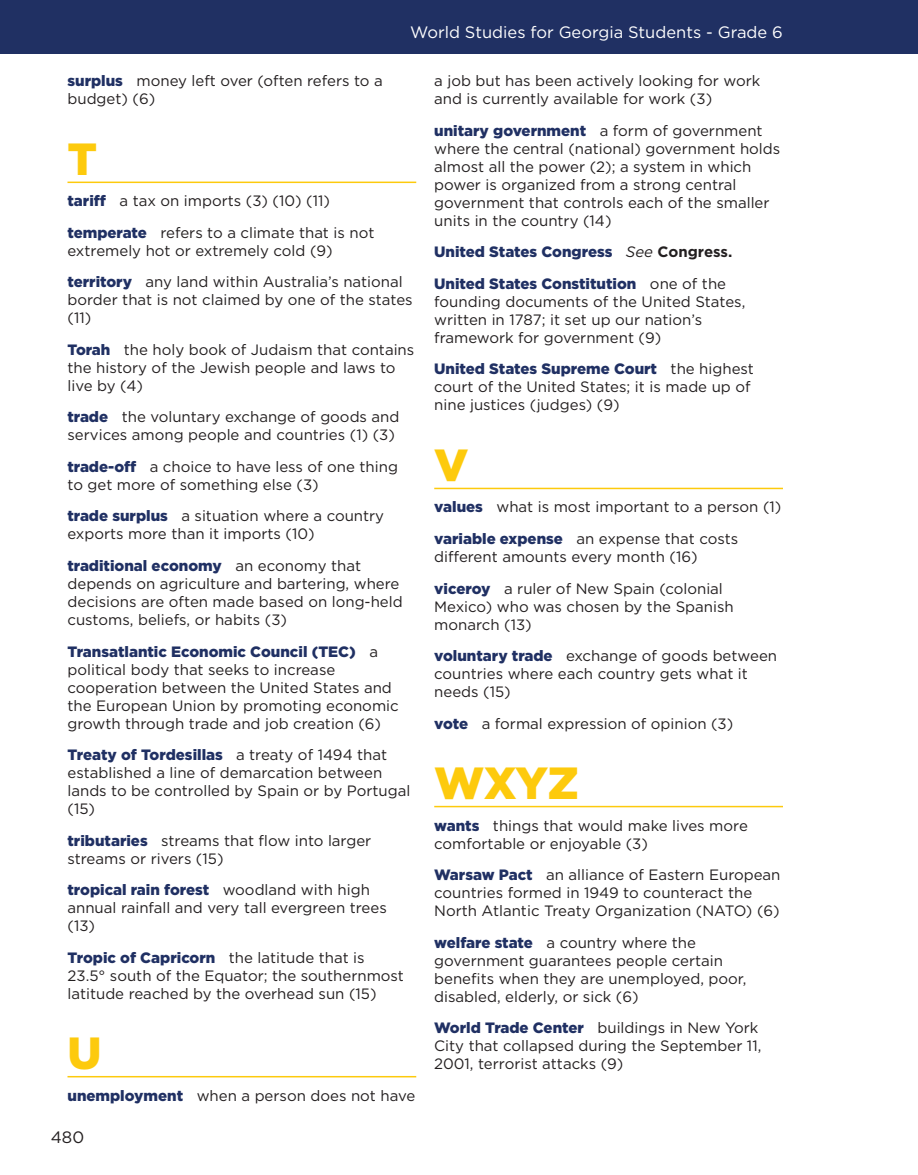
<style>
.page{position:relative;width:918px;height:1175px;background:#fff}
.page>*{position:absolute;margin:0;border:0;box-sizing:border-box;transform-origin:0 0}
.Glossary_-_LETTER{font:900 45px "Gotham";color:#fdca0d}
.t1{font:16.5px "Gotham";color:#fff}
.t2{font:16.5px "Gotham";color:#231f20}
.Body_-_Glossary{font:15px/18px "Gotham";color:#231f20}
.Body_-_Glossary-2{font:900 15px "Gotham";color:#203063}
.s1{font-weight:900;color:#203063}
.s2{font-weight:400;font-style:italic;color:#231f20}
.s3{font-weight:700;color:#231f20}
</style>
<div class="page">
<hr style="left:68px;top:181px;width:348px;height:2px;background:#fdca0d">
<hr style="left:68px;top:1075px;width:348px;height:2px;background:#fdca0d">
<hr style="left:434px;top:487px;width:349px;height:2px;background:#fdca0d">
<hr style="left:434px;top:805px;width:349px;height:2px;background:#fdca0d">
<div style="left:0;top:0;width:918px;height:54px;background:#203063"></div>
<p class="t1" style="left:410px;top:22px;width:374px">World Studies for Georgia Students - Grade 6</p>
<p class="Body_-_Glossary" style="left:68px;top:72px;width:317px"><span class="s1">surplus</span> money left over (often refers to a budget) (6)</p>
<p class="Glossary_-_LETTER" style="left:68px;top:128px;width:31px">T</p>
<p class="Body_-_Glossary" style="left:68px;top:192px;width:264px"><span class="s1">tariff</span> a tax on imports (3) (10) (11)</p>
<p class="Body_-_Glossary" style="left:68px;top:223px;width:308px"><span class="s1">temperate</span> refers to a climate that is not extremely hot or extremely cold (9)</p>
<p class="Body_-_Glossary" style="left:68px;top:273px;width:347px"><span class="s1">territory</span> any land within Australia’s national border that is not claimed by one of the states (11)</p>
<p class="Body_-_Glossary" style="left:68px;top:340px;width:348px"><span class="s1">Torah</span> the holy book of Judaism that contains the history of the Jewish people and laws to live by (4)</p>
<p class="Body_-_Glossary" style="left:68px;top:408px;width:333px"><span class="s1">trade</span> the voluntary exchange of goods and services among people and countries (1) (3)</p>
<p class="Body_-_Glossary" style="left:68px;top:457px;width:332px"><span class="s1">trade-off</span> a choice to have less of one thing to get more of something else (3)</p>
<p class="Body_-_Glossary" style="left:68px;top:507px;width:318px"><span class="s1">trade surplus</span> a situation where a country exports more than it imports (10)</p>
<p class="Body_-_Glossary" style="left:68px;top:556px;width:337px"><span class="s1">traditional economy</span> an economy that depends on agriculture and bartering, where decisions are often made based on long-held customs, beliefs, or habits (3)</p>
<p class="Body_-_Glossary" style="left:68px;top:642px;width:333px"><span class="s1">Transatlantic Economic Council (TEC)</span> a political body that seeks to increase cooperation between the United States and the European Union by promoting economic growth through trade and job creation (6)</p>
<p class="Body_-_Glossary" style="left:68px;top:745px;width:344px"><span class="s1">Treaty of Tordesillas</span> a treaty of 1494 that established a line of demarcation between lands to be controlled by Spain or by Portugal (15)</p>
<p class="Body_-_Glossary" style="left:68px;top:831px;width:305px"><span class="s1">tributaries</span> streams that flow into larger streams or rivers (15)</p>
<p class="Body_-_Glossary" style="left:68px;top:880px;width:321px"><span class="s1">tropical rain forest</span> woodland with high annual rainfall and very tall evergreen trees (13)</p>
<p class="Body_-_Glossary" style="left:68px;top:948px;width:338px"><span class="s1">Tropic of Capricorn</span> the latitude that is<br>23.5° south of the Equator; the southernmost latitude reached by the overhead sun (15)</p>
<p class="Glossary_-_LETTER" style="left:68px;top:1022px;width:36px">U</p>
<p class="Body_-_Glossary" style="left:68px;top:1086px;width:349px"><span class="s1">unemployment</span> when a person does not have</p>
<p class="t2" style="left:51px;top:1126px;width:35px">480</p>
<p class="Body_-_Glossary" style="left:434px;top:72px;width:328px">a job but has been actively looking for work and is currently available for work (3)</p>
<p class="Body_-_Glossary" style="left:434px;top:121px;width:348px"><span class="s1">unitary government</span> a form of government where the central (national) government holds almost all the power (2); a system in which power is organized from a strong central government that controls each of the smaller units in the country (14)</p>
<p class="Body_-_Glossary-2" style="left:434px;top:242px;width:300px">United States Congress <span class="s2">See</span> <span class="s3">Congress.</span></p>
<p class="Body_-_Glossary" style="left:434px;top:274px;width:313px"><span class="s1">United States Constitution</span> one of the founding documents of the United States, written in 1787; it set up our nation’s framework for government (9)</p>
<p class="Body_-_Glossary" style="left:434px;top:360px;width:321px"><span class="s1">United States Supreme Court</span> the highest court of the United States; it is made up of nine justices (judges) (9)</p>
<p class="Glossary_-_LETTER" style="left:434px;top:434px;width:36px">V</p>
<p class="Body_-_Glossary" style="left:434px;top:498px;width:349px"><span class="s1">values</span> what is most important to a person (1)</p>
<p class="Body_-_Glossary" style="left:434px;top:529px;width:305px"><span class="s1">variable expense</span> an expense that costs different amounts every month (16)</p>
<p class="Body_-_Glossary" style="left:434px;top:579px;width:301px"><span class="s1">viceroy</span> a ruler of New Spain (colonial<br>Mexico) who was chosen by the Spanish monarch (13)</p>
<p class="Body_-_Glossary" style="left:434px;top:646px;width:344px"><span class="s1">voluntary trade</span> exchange of goods between countries where each country gets what it needs (15)</p>
<p class="Body_-_Glossary" style="left:434px;top:714px;width:301px"><span class="s1">vote</span> a formal expression of opinion (3)</p>
<p class="Glossary_-_LETTER" style="left:434px;top:752px;width:146px">WXYZ</p>
<p class="Body_-_Glossary" style="left:434px;top:816px;width:315px"><span class="s1">wants</span> things that would make lives more comfortable or enjoyable (3)</p>
<p class="Body_-_Glossary" style="left:434px;top:865px;width:348px"><span class="s1">Warsaw Pact</span> an alliance of Eastern European countries formed in 1949 to counteract the<br>North Atlantic Treaty Organization (NATO) (6)</p>
<p class="Body_-_Glossary" style="left:434px;top:933px;width:314px"><span class="s1">welfare state</span> a country where the government guarantees people certain benefits when they are unemployed, poor, disabled, elderly, or sick (6)</p>
<p class="Body_-_Glossary" style="left:434px;top:1018px;width:329px"><span class="s1">World Trade Center</span> buildings in New York<br>City that collapsed during the September 11,<br>2001, terrorist attacks (9)</p>
</div>
